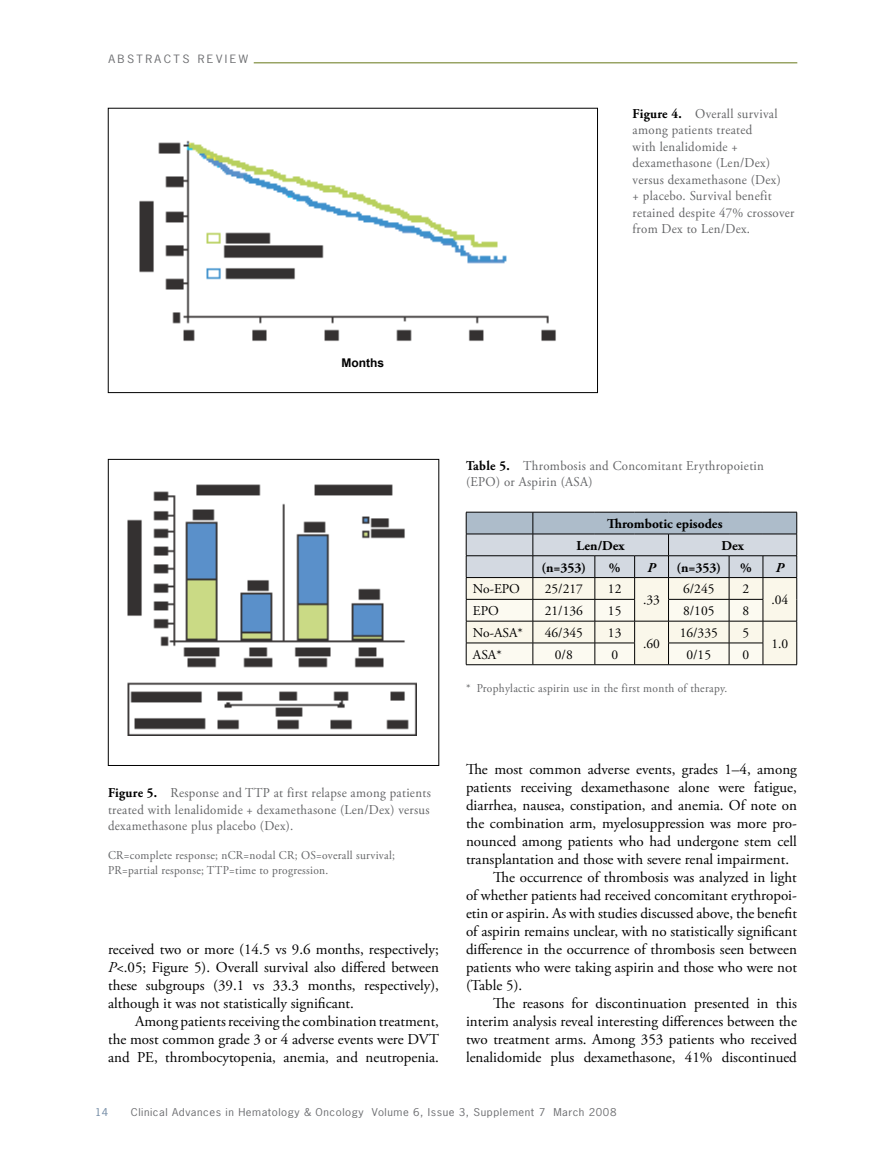
<style>
.page{position:relative;width:878px;height:1175px;background:#fff}
.page>*{position:absolute;margin:0;border:0;box-sizing:border-box;transform-origin:0 0}
.t1{font:15px/18px "Adobe Garamond Pro";color:#000;text-align:justify}
.t2{font:13.5px/16.5px "Adobe Garamond Pro";letter-spacing:.025em;color:#636466;scale:.95 1}
.t3{font:13.5px "Adobe Garamond Pro";color:#000}
.t4{font:700 13.5px/21.8px "Adobe Garamond Pro";color:#000}
.t5{font:italic 700 13.5px "Adobe Garamond Pro";color:#000}
.t6{font:12px/15px "Adobe Garamond Pro";letter-spacing:.025em;color:#636466;scale:.95 1}
.t7{font:700 12px "Arial";color:#000}
.t8{font:10.8px "News Gothic Std";color:#6d6e71;scale:1.11 1}
.t9{font:10.2px "News Gothic Std";letter-spacing:.05em;color:#6d6e71;scale:1.11 1}
.t10{font:10.2px "News Gothic Std";color:#738ba5;scale:1.11 1}
.s1{font-weight:700;color:#000}
.s2{font-style:italic}
</style>
<div class="page">
<hr style="left:254px;top:63px;width:543px;height:1px;background:#677718">
<img style="left:127px;top:484px;width:289px;height:251px">
<div style="left:108px;top:459px;width:331px;height:306px;border:1px solid #000"></div>
<svg style="left:466px;top:512px;width:331px;height:152px"></svg>
<hr style="left:466px;top:664px;width:67px;height:1px;background:#000">
<hr style="left:533px;top:664px;width:62px;height:1px;background:#000">
<hr style="left:595px;top:664px;width:39px;height:1px;background:#000">
<hr style="left:634px;top:664px;width:34px;height:1px;background:#000">
<hr style="left:668px;top:664px;width:61px;height:1px;background:#000">
<hr style="left:729px;top:664px;width:34px;height:1px;background:#000">
<hr style="left:763px;top:664px;width:34px;height:1px;background:#000">
<img style="left:139px;top:140px;width:417px;height:202px">
<div style="left:108px;top:108px;width:489px;height:285px;border:1px solid #000"></div>
<p class="t8" style="left:108px;top:52px;width:26px">Abstracts</p>
<p class="t8" style="left:198px;top:52px;width:47px">r evi ew</p>
<p class="t2" style="left:632px;top:106px;width:172px"><span class="s1">Figure 4.</span> Overall survival among patients treated<br>with lenalidomide + dexamethasone (Len/Dex) versus dexamethasone (Dex)<br>+ placebo. Survival benefit retained despite 47% crossover from Dex to Len/Dex.</p>
<p class="t7" style="left:341px;top:355px;width:44px">Months</p>
<p class="t2" style="left:466px;top:457px;width:315px"><span class="s1">Table 5.</span> Thrombosis and Concomitant Erythropoietin (EPO) or Aspirin (ASA)</p>
<p class="t4" style="left:576px;top:513px;width:147px;text-indent:30px">Thrombotic episodes<br>Len/Dex</p>
<p class="t4" style="left:721px;top:535px;width:24px">Dex</p>
<p class="t4" style="left:541px;top:556px;width:46px">(n=353)</p>
<p class="t4" style="left:609px;top:556px;width:13px">%</p>
<p class="t5" style="left:647px;top:559px;width:10px">P</p>
<p class="t4" style="left:676px;top:556px;width:46px">(n=353)</p>
<p class="t4" style="left:740px;top:556px;width:13px">%</p>
<p class="t5" style="left:775px;top:559px;width:10px">P</p>
<p class="t3" style="left:683px;top:581px;width:33px">6/245</p>
<p class="t3" style="left:742px;top:581px;width:8px">2</p>
<p class="t3" style="left:473px;top:581px;width:49px">No-EPO</p>
<p class="t3" style="left:544px;top:581px;width:40px">25/217</p>
<p class="t3" style="left:608px;top:581px;width:15px">12</p>
<p class="t3" style="left:643px;top:592px;width:18px">.33</p>
<p class="t3" style="left:473px;top:603px;width:28px">EPO</p>
<p class="t3" style="left:544px;top:603px;width:40px">21/136</p>
<p class="t3" style="left:608px;top:603px;width:15px">15</p>
<p class="t3" style="left:683px;top:603px;width:33px">8/105</p>
<p class="t3" style="left:742px;top:603px;width:8px">8</p>
<p class="t3" style="left:473px;top:624px;width:51px">No-ASA*</p>
<p class="t3" style="left:544px;top:624px;width:40px">46/345</p>
<p class="t3" style="left:608px;top:624px;width:15px">13</p>
<p class="t3" style="left:643px;top:635px;width:18px">.60</p>
<p class="t3" style="left:679px;top:624px;width:40px">16/335</p>
<p class="t3" style="left:742px;top:624px;width:8px">5</p>
<p class="t3" style="left:473px;top:646px;width:30px">ASA*</p>
<p class="t3" style="left:555px;top:646px;width:19px">0/8</p>
<p class="t3" style="left:611px;top:646px;width:8px">0</p>
<p class="t3" style="left:686px;top:646px;width:26px">0/15</p>
<p class="t3" style="left:742px;top:646px;width:8px">0</p>
<p class="t6" style="left:466px;top:681px;width:276px">* Prophylactic aspirin use in the first month of therapy.</p>
<p class="t3" style="left:771px;top:592px;width:18px">.04</p>
<p class="t3" style="left:771px;top:635px;width:18px">1.0</p>
<p class="t2" style="left:108px;top:785px;width:341px;text-align:justify"><span class="s1">Figure 5.</span> Response and TTP at first relapse among patients treated with lenalidomide + dexamethasone (Len/Dex) versus dexamethasone plus placebo (Dex).</p>
<p class="t6" style="left:108px;top:847px;width:303px">CR=complete response; nCR=nodal CR; OS=overall survival;<br>PR=partial response; TTP=time to progression.</p>
<p class="t1" style="left:108px;top:941px;width:332px">received two or more (14.5 vs 9.6 months, respectively; <span class="s2">P</span>&lt;.05; Figure 5). Overall survival also differed between these subgroups (39.1 vs 33.3 months, respectively), although it was not statistically significant.</p>
<p class="t1" style="left:108px;top:1013px;width:332px;text-indent:27px">Among patients receiving the combination treatment, the most common grade 3 or 4 adverse events were DVT and PE, thrombocytopenia, anemia, and neutropenia.</p>
<p class="t1" style="left:466px;top:761px;width:332px">The most common adverse events, grades 1–4, among</p>
<p class="t1" style="left:466px;top:779px;width:332px">patients receiving dexamethasone alone were fatigue,</p>
<p class="t1" style="left:466px;top:797px;width:332px">diarrhea, nausea, constipation, and anemia. Of note on</p>
<p class="t1" style="left:466px;top:815px;width:332px">the combination arm, myelosuppression was more pro-</p>
<p class="t1" style="left:466px;top:833px;width:332px">nounced among patients who had undergone stem cell</p>
<p class="t1" style="left:466px;top:851px;width:324px">transplantation and those with severe renal impairment.</p>
<p class="t1" style="left:493px;top:869px;width:305px">The occurrence of thrombosis was analyzed in light</p>
<p class="t1" style="left:466px;top:887px;width:332px">of whether patients had received concomitant erythropoi-</p>
<p class="t1" style="left:466px;top:905px;width:332px">etin or aspirin. As with studies discussed above, the benefit</p>
<p class="t1" style="left:466px;top:923px;width:332px">of aspirin remains unclear, with no statistically significant</p>
<p class="t1" style="left:466px;top:941px;width:332px">difference in the occurrence of thrombosis seen between</p>
<p class="t1" style="left:466px;top:959px;width:332px">patients who were taking aspirin and those who were not</p>
<p class="t1" style="left:466px;top:977px;width:58px">(Table 5).</p>
<p class="t1" style="left:493px;top:995px;width:305px">The reasons for discontinuation presented in this</p>
<p class="t1" style="left:466px;top:1013px;width:332px">interim analysis reveal interesting differences between the</p>
<p class="t1" style="left:466px;top:1031px;width:332px">two treatment arms. Among 353 patients who received</p>
<p class="t1" style="left:466px;top:1049px;width:332px">lenalidomide plus dexamethasone, 41% discontinued</p>
<p class="t10" style="left:95px;top:1105px;width:13px">14</p>
<p class="t9" style="left:131px;top:1105px;width:439px">Clinical Advances in Hematology &amp; Oncology Volume 6, Issue 3, Supplement 7 March 2008</p>
</div>
